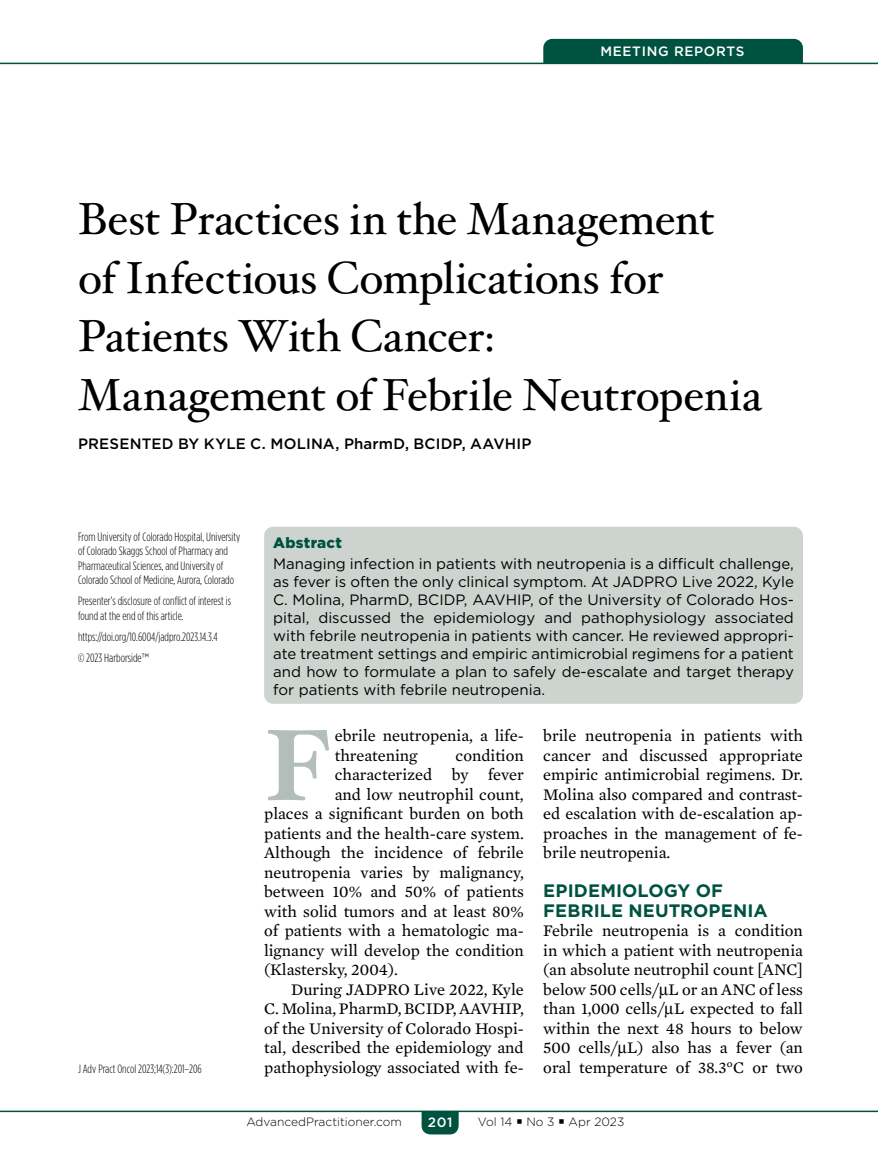
<style>
.page{position:relative;width:878px;height:1175px;background:#fff}
.page>*{position:absolute;margin:0;border:0;box-sizing:border-box;transform-origin:0 0}
.t1{font:700 101.25px "Hoefler Txt";color:#b3beb9}
.t2{font:45px/58.5px "Hoefler Txt";letter-spacing:-.01em;color:#000}
.t3{font:700 18px/19.5px "Gotham";letter-spacing:.005em;color:#005240}
.t4{font:16.5px/19.5px "Mercury Text G2";color:#000;text-align:justify}
.t5{font:15px/18px "Gotham";color:#000;text-align:justify}
.t6{font:500 15px "Gotham";letter-spacing:.015em;color:#000}
.t7{font:900 15px "Gotham";letter-spacing:.025em;color:#005240}
.t8{font:500 13.5px "Gotham";letter-spacing:.05em;color:#fff}
.t9{font:300 12px/14.4px "Gotham Condensed";color:#000}
.t10{font:300 12px "Gotham";color:#000}
.s1{font-family:"Gotham Narrow"}
</style>
<div class="page">
<hr style="left:0;top:1110px;width:878px;height:2px;background:#005240">
<svg style="left:421px;top:1110px;width:37px;height:24px"></svg>
<hr style="left:0;top:63px;width:878px;height:1px;background:#005240">
<div style="left:543px;top:39px;width:259px;height:24px;background:#005240"></div>
<div style="left:264px;top:526px;width:538px;height:178px;background:#cdd4d0;border-radius:9px"></div>
<p class="t8" style="left:600px;top:43px;width:145px">MEETING REPORTS</p>
<h2 class="t2" style="left:78px;top:188px;width:685px">Best Practices in the Management of Infectious Complications for<br>Patients With Cancer:<br>Management of Febrile Neutropenia</h2>
<p class="t6" style="left:78px;top:433px;width:455px">PRESENTED BY KYLE C. MOLINA, PharmD, BCIDP, AAVHIP</p>
<p class="t9" style="left:78px;top:529px;width:164px">From University of Colorado Hospital, University of Colorado Skaggs School of Pharmacy and Pharmaceutical Sciences, and University of Colorado School of Medicine, Aurora, Colorado</p>
<p class="t9" style="left:78px;top:593px;width:154px">Presenter’s disclosure of conflict of interest is found at the end of this article.</p>
<p class="t9" style="left:78px;top:626px;width:141px;line-height:21.1px">https://doi.org/10.6004/jadpro.2023.14.3.4 © 2023 Harborside<span class="s1">™</span></p>
<p class="t7" style="left:273px;top:532px;width:70px">Abstract</p>
<p class="t5" style="left:273px;top:554px;width:522px">Managing infection in patients with neutropenia is a difficult challenge, as fever is often the only clinical symptom. At JADPRO Live 2022, Kyle C. Molina, PharmD, BCIDP, AAVHIP, of the University of Colorado Hos&shy;pital, discussed the epidemiology and pathophysiology associated with febrile neutropenia in patients with cancer. He reviewed appropri&shy;ate treatment settings and empiric antimicrobial regimens for a patient and how to formulate a plan to safely de-escalate and target therapy for patients with febrile neutropenia.</p>
<h1 class="t1" style="left:264px;top:688px;width:70px">F</h1>
<p class="t4" style="left:335px;top:725px;width:190px">ebrile neutropenia, a life&shy;threatening</p>
<p class="t4" style="left:543px;top:725px;width:261px">brile neutropenia in patients with cancer and discussed appropriate empiric antimicrobial regimens. Dr.<br>Molina also compared and contrast&shy;ed escalation with de-escalation ap&shy;proaches in the management of fe&shy;brile neutropenia.</p>
<p class="t3" style="left:543px;top:881px;width:226px">EPIDEMIOLOGY OF<br>FEBRILE NEUTROPENIA</p>
<p class="t4" style="left:543px;top:920px;width:261px">Febrile neutropenia is a condition in which a patient with neutropenia (an absolute neutrophil count [ANC] below 500 cells/ L or an ANC of less than 1,000 cells/ L expected to fall within the next 48 hours to below 500 cells/ L) also has a fever (an</p>
<p class="t4" style="left:455px;top:744px;width:70px">condition</p>
<p class="t4" style="left:335px;top:764px;width:190px">characterized by fever</p>
<p class="t4" style="left:335px;top:783px;width:190px">and low neutrophil count,</p>
<p class="t4" style="left:264px;top:803px;width:261px">places a significant burden on both</p>
<p class="t4" style="left:264px;top:822px;width:261px">patients and the health-care system.</p>
<p class="t4" style="left:264px;top:842px;width:261px">Although the incidence of febrile</p>
<p class="t4" style="left:264px;top:861px;width:261px">neutropenia varies by malignancy,</p>
<p class="t4" style="left:264px;top:881px;width:261px">between 10% and 50% of patients</p>
<p class="t4" style="left:264px;top:900px;width:261px">with solid tumors and at least 80%</p>
<p class="t4" style="left:264px;top:920px;width:261px">of patients with a hematologic ma-</p>
<p class="t4" style="left:264px;top:939px;width:261px">lignancy will develop the condition</p>
<p class="t4" style="left:264px;top:959px;width:135px">(Klastersky, 2004).</p>
<p class="t4" style="left:291px;top:978px;width:234px">During JADPRO Live 2022, Kyle</p>
<p class="t4" style="left:264px;top:998px;width:261px">C. Molina, PharmD, BCIDP, AAVHIP,</p>
<p class="t4" style="left:264px;top:1017px;width:261px">of the University of Colorado Hospi-</p>
<p class="t4" style="left:264px;top:1037px;width:261px">tal, described the epidemiology and</p>
<p class="t4" style="left:264px;top:1056px;width:261px">pathophysiology associated with fe-</p>
<p class="t9" style="left:78px;top:1061px;width:125px">J Adv Pract Oncol 2023;14(3):201–206</p>
<p class="t4" style="left:543px;top:1056px;width:261px">oral temperature of 38.3°C or two</p>
<p class="t10" style="left:246px;top:1114px;width:157px">AdvancedPractitioner.com</p>
<p class="t8" style="left:428px;top:1113px;width:26px">201</p>
<p class="t10" style="left:478px;top:1113px;width:148px">Vol 14 ▪ No 3 ▪ Apr 2023</p>
</div>
